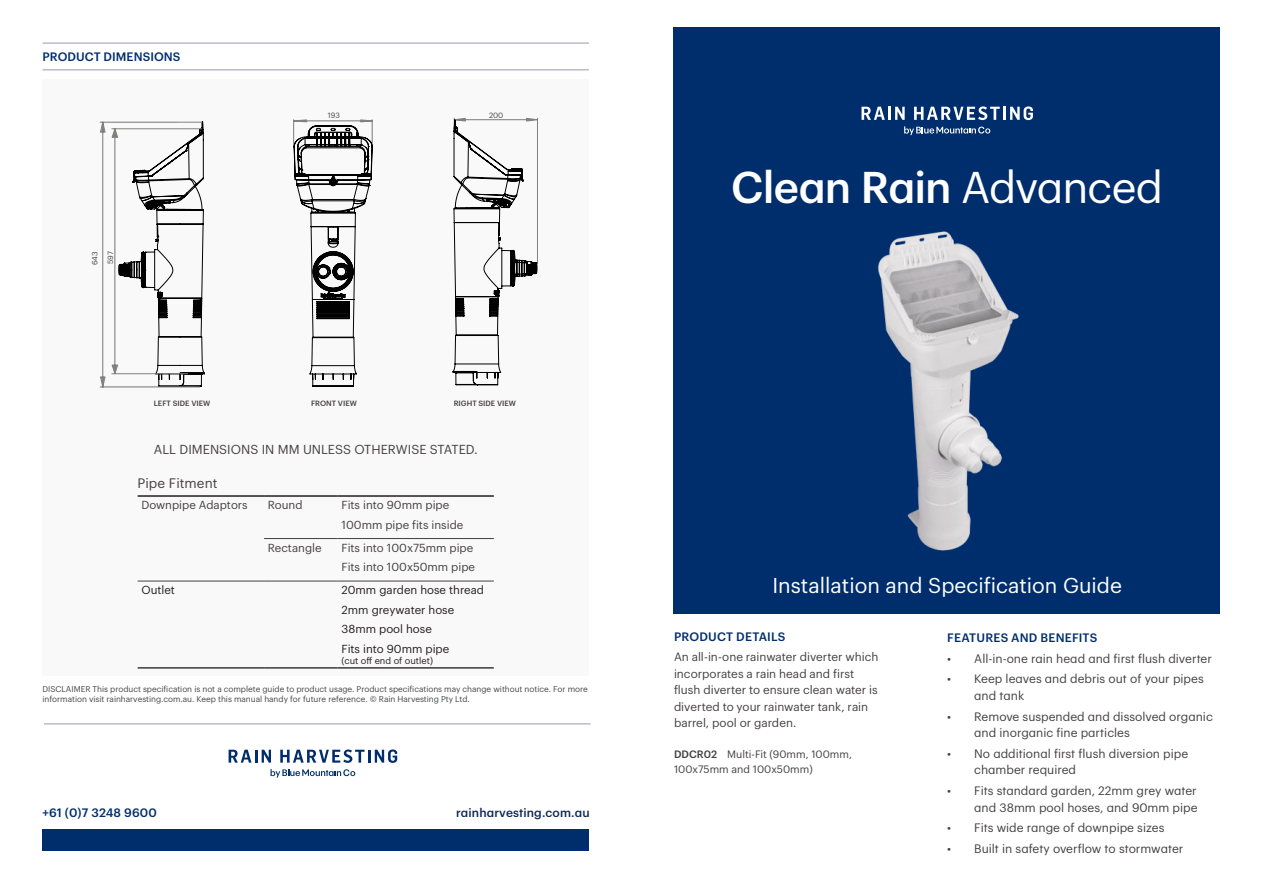
<style>
.page{position:relative;width:1263px;height:893px;background:#fff}
.page>*{position:absolute;margin:0;border:0;box-sizing:border-box;transform-origin:0 0}
.t1{font:500 43.5px "Graphik";letter-spacing:-.02em;color:#fff}
.t2{font:21px "Graphik";color:#fff}
.t3{font:13.5px "Graphik";letter-spacing:.005em;color:#444041}
.t4{font:12.75px "Graphik";color:#444041}
.t5{font:12px/16.5px "Graphik";color:#444041}
.t6{font:500 12px "Graphik";letter-spacing:.01em;color:#002e6d}
.t7{font:500 12px "Graphik";letter-spacing:.01em;color:#0f2852}
.t8{font:11.7px/16.5px "Graphik";color:#444041}
.t9{font:11.4px/19.6px "Graphik";color:#444041}
.t10{font:11.4px/19.6px "Graphik";color:#241f1f}
.t11{font:10.5px/15px "Graphik";color:#444041}
.t12{font:9.15px "Graphik";color:#241f1f}
.t13{font:8.25px/10.5px "Graphik";letter-spacing:-.005em;color:#464748}
.t14{font:500 7.5px "Graphik";color:#444041}
.t15{font:7.5px "Graphik";letter-spacing:-.01em;color:#444041}
.s1{font-weight:400}
.s2{font-weight:500}
</style>
<div class="page">
<div style="left:43px;top:79px;width:546px;height:597px;background:#f9f9fa"></div>
<div style="left:673px;top:27px;width:546px;height:587px;background:#002e6d"></div>
<svg style="left:904px;top:126px;width:86px;height:9px"></svg>
<svg style="left:861px;top:107px;width:44px;height:13px"></svg>
<svg style="left:914px;top:106px;width:119px;height:14px"></svg>
<img style="left:877px;top:231px;width:142px;height:320px">
<svg style="left:271px;top:769px;width:84px;height:9px"></svg>
<svg style="left:229px;top:750px;width:42px;height:13px"></svg>
<svg style="left:280px;top:749px;width:117px;height:14px"></svg>
<div style="left:43px;top:829px;width:546px;height:21px;background:#002e6d"></div>
<hr style="left:44px;top:723px;width:546px;height:1px;background:#a0a8b5">
<hr style="left:43px;top:43px;width:546px;height:1px;background:#a0a8b5">
<hr style="left:43px;top:69px;width:546px;height:1px;background:#a0a8b5">
<hr style="left:138px;top:667px;width:126px;height:1px;background:#241f1f">
<hr style="left:264px;top:667px;width:74px;height:1px;background:#241f1f">
<hr style="left:338px;top:667px;width:156px;height:1px;background:#241f1f">
<hr style="left:264px;top:538px;width:74px;height:1px;background:#444041">
<hr style="left:338px;top:538px;width:156px;height:1px;background:#444041">
<hr style="left:138px;top:495px;width:126px;height:2px;background:#241f1f">
<hr style="left:264px;top:495px;width:74px;height:2px;background:#241f1f">
<hr style="left:338px;top:495px;width:156px;height:2px;background:#241f1f">
<hr style="left:138px;top:581px;width:126px;height:1px;background:#444041">
<hr style="left:264px;top:581px;width:74px;height:1px;background:#444041">
<hr style="left:338px;top:581px;width:156px;height:1px;background:#444041">
<svg style="left:452px;top:117px;width:86px;height:268px"></svg>
<svg style="left:293px;top:119px;width:80px;height:268px"></svg>
<svg style="left:99px;top:121px;width:106px;height:267px"></svg>
<p class="t6" style="left:43px;top:48px;width:139px">PRODUCT DIMENSIONS</p>
<p class="t15" style="left:89px;top:265px;width:15px;rotate:-90deg">643</p>
<p class="t15" style="left:105px;top:264px;width:14px;rotate:-90deg">597</p>
<p class="t15" style="left:328px;top:109px;width:14px">193</p>
<p class="t15" style="left:489px;top:109px;width:16px">200</p>
<p class="t14" style="left:154px;top:398px;width:58px">LEFT SIDE VIEW</p>
<p class="t14" style="left:311px;top:398px;width:47px">FRONT VIEW</p>
<p class="t14" style="left:454px;top:398px;width:64px">RIGHT SIDE VIEW</p>
<p class="t4" style="left:154px;top:440px;width:325px">ALL DIMENSIONS IN MM UNLESS OTHERWISE STATED.</p>
<p class="t3" style="left:138px;top:472px;width:81px">Pipe Fitment</p>
<p class="t9" style="left:141px;top:494px;width:108px">Downpipe Adaptors</p>
<p class="t9" style="left:268px;top:494px;width:36px">Round</p>
<p class="t9" style="left:341px;top:494px;width:123px">Fits into 90mm pipe<br>100mm pipe fits inside</p>
<p class="t9" style="left:268px;top:537px;width:55px">Rectangle</p>
<p class="t9" style="left:341px;top:537px;width:135px">Fits into 100x75mm pipe<br>Fits into 100x50mm pipe</p>
<p class="t10" style="left:141px;top:579px;width:35px">Outlet</p>
<p class="t10" style="left:341px;top:579px;width:144px">20mm garden hose thread<br>2mm greywater hose<br>38mm pool hose<br>Fits into 90mm pipe</p>
<p class="t12" style="left:341px;top:654px;width:93px">(cut off end of outlet)</p>
<p class="t13" style="left:43px;top:683px;width:547px">DISCLAIMER This product specification is not a complete guide to product usage. Product specifications may change without notice. For more information visit rainharvesting.com.au. Keep this manual handy for future reference. © Rain Harvesting Pty Ltd.</p>
<p class="t6" style="left:43px;top:803px;width:116px">+61 (0)7 3248 9600</p>
<p class="t7" style="left:456px;top:803px;width:135px">rainharvesting.com.au</p>
<h1 class="t1" style="left:731px;top:154px;width:433px">Clean Rain <span class="s1">Advanced</span></h1>
<h2 class="t2" style="left:772px;top:569px;width:351px">Installation and Specification Guide</h2>
<p class="t6" style="left:674px;top:627px;width:113px">PRODUCT DETAILS</p>
<p class="t8" style="left:674px;top:648px;width:206px">An all-in-one rainwater diverter which incorporates a rain head and first flush diverter to ensure clean water is diverted to your rainwater tank, rain barrel, pool or garden.</p>
<p class="t11" style="left:674px;top:746px;width:179px"><span class="s2">DDCR02</span> Multi-Fit (90mm, 100mm,<br>100x75mm and 100x50mm)</p>
<p class="t6" style="left:947px;top:628px;width:152px">FEATURES AND BENEFITS</p>
<p class="t5" style="left:947px;top:649px;width:266px">• All-in-one rain head and first flush diverter</p>
<p class="t5" style="left:974px;top:670px;width:231px;text-indent:-27px">• Keep leaves and debris out of your pipes and tank</p>
<p class="t5" style="left:974px;top:707px;width:240px;text-indent:-27px">• Remove suspended and dissolved organic and inorganic fine particles</p>
<p class="t5" style="left:974px;top:744px;width:215px;text-indent:-27px">• No additional first flush diversion pipe chamber required</p>
<p class="t5" style="left:947px;top:781px;width:252px;text-align:right">• Fits standard garden, 22mm grey water and 38mm pool hoses, and 90mm pipe</p>
<p class="t5" style="left:947px;top:819px;width:219px">• Fits wide range of downpipe sizes</p>
<p class="t5" style="left:947px;top:839px;width:238px">• Built in safety overflow to stormwater</p>
</div>
